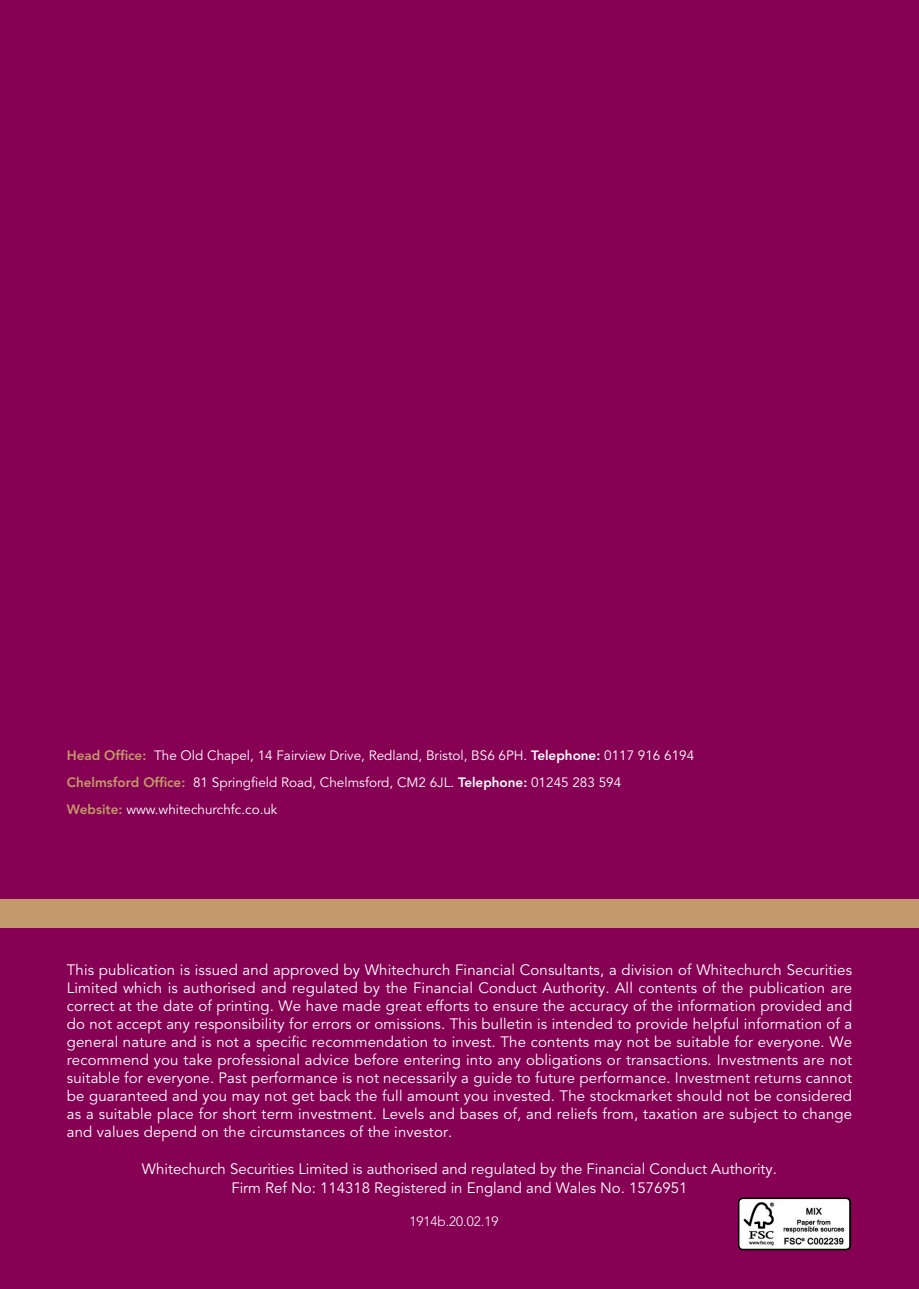
<style>
.page{position:relative;width:919px;height:1289px;background:#fff}
.page>*{position:absolute;margin:0;border:0;box-sizing:border-box;transform-origin:0 0}
.t1{font:15px/18px "Avenir LT Std";color:#fff;text-align:justify}
.t2{font:13.5px "Avenir LT Std";color:#fff}
.t3{font:300 13.5px "Avenir LT Std";color:#fff}
.s1{font-weight:800;color:#c39a6b}
.s2{font-weight:800}
</style>
<div class="page">
<div style="left:0;top:0;width:918px;height:1288px;background:#860153"></div>
<img style="left:740px;top:1200px;width:108px;height:47px">
<div style="left:737px;top:1197px;width:114px;height:53px;border:2px solid #000;border-radius:4px"></div>
<div style="left:0;top:899px;width:918px;height:29px;background:#c39a6b"></div>
<p class="t2" style="left:67px;top:747px;width:629px"><span class="s1">Head Office:</span> The Old Chapel, 14 Fairview Drive, Redland, Bristol, BS6 6PH. <span class="s2">Telephone:</span> 0117 916 6194</p>
<p class="t2" style="left:67px;top:774px;width:556px"><span class="s1">Chelmsford Office:</span> 81 Springfield Road, Chelmsford, CM2 6JL. <span class="s2">Telephone:</span> 01245 283 594</p>
<p class="t2" style="left:67px;top:801px;width:212px"><span class="s1">Website:</span> www.whitechurchfc.co.uk</p>
<p class="t1" style="left:67px;top:961px;width:786px">This publication is issued and approved by Whitechurch Financial Consultants, a division of Whitechurch Securities Limited which is authorised and regulated by the Financial Conduct Authority. All contents of the publication are correct at the date of printing. We have made great efforts to ensure the accuracy of the information provided and do not accept any responsibility for errors or omissions. This bulletin is intended to provide helpful information of a general nature and is not a specific recommendation to invest. The contents may not be suitable for everyone. We recommend you take professional advice before entering into any obligations or transactions. Investments are not suitable for everyone. Past performance is not necessarily a guide to future performance. Investment returns cannot be guaranteed and you may not get back the full amount you invested. The stockmarket should not be considered as a suitable place for short term investment. Levels and bases of, and reliefs from, taxation are subject to change and values depend on the circumstances of the investor.</p>
<p class="t1" style="left:142px;top:1160px;width:636px">Whitechurch Securities Limited is authorised and regulated by the Financial Conduct Authority.</p>
<p class="t1" style="left:231px;top:1179px;width:457px">Firm Ref No: 114318 Registered in England and Wales No. 1576951</p>
<p class="t3" style="left:409px;top:1212px;width:90px">1914b.20.02.19</p>
</div>
